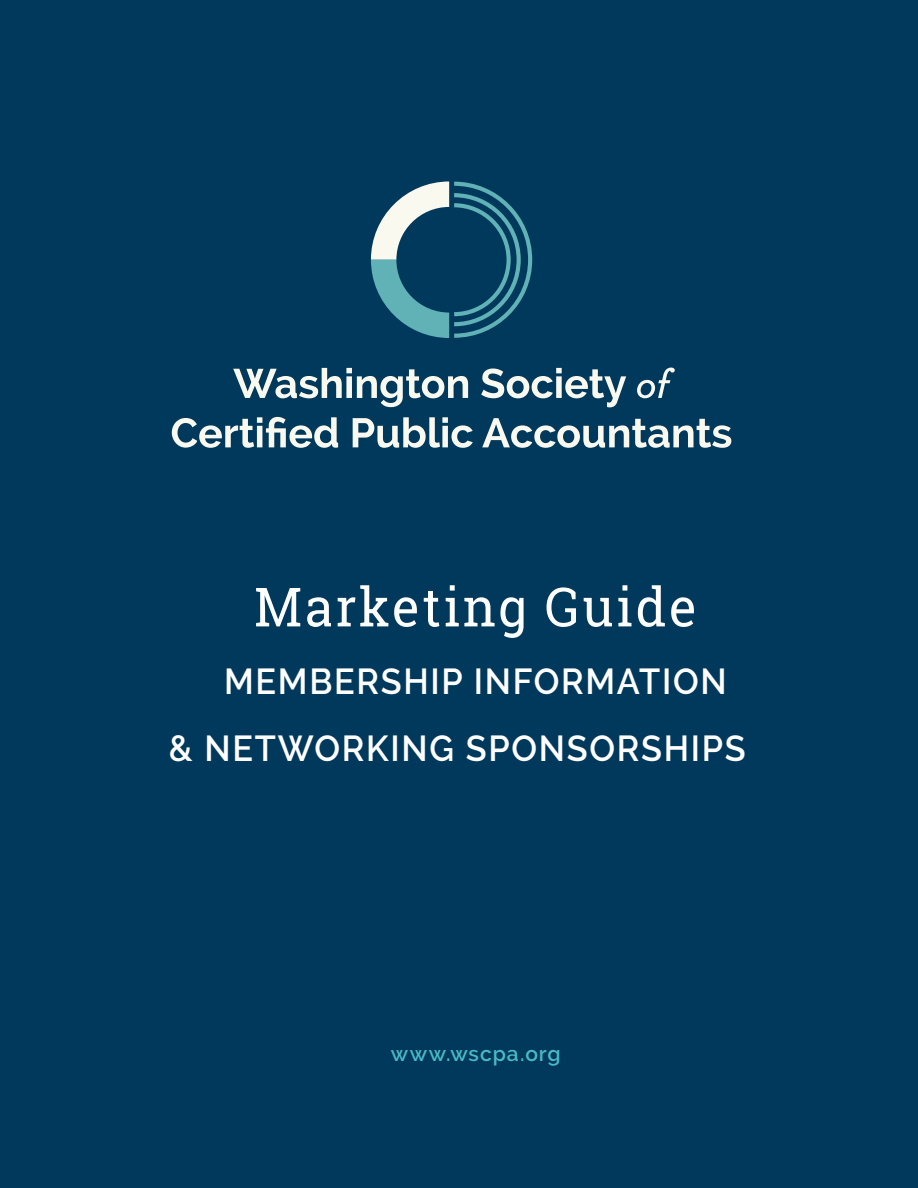
<style>
.page{position:relative;width:918px;height:1188px;background:#00395c}
.page>*{position:absolute;margin:0;border:0;box-sizing:border-box;transform-origin:0 0}
.t1{font:54px "Roboto Slab";letter-spacing:.05em;color:#fff;scale:.95 1}
.t2{font:600 36px/67.5px "Raleway";letter-spacing:.05em;color:#fff;scale:.95 1}
.t3{font:600 21px "Raleway";letter-spacing:.045em;color:#4abac7}
</style>
<div class="page">
<svg style="left:233px;top:368px;width:235px;height:39px"></svg>
<svg style="left:481px;top:368px;width:145px;height:39px"></svg>
<svg style="left:637px;top:368px;width:38px;height:30px"></svg>
<svg style="left:172px;top:417px;width:166px;height:31px"></svg>
<svg style="left:353px;top:417px;width:120px;height:31px"></svg>
<svg style="left:482px;top:418px;width:249px;height:30px"></svg>
<svg style="left:371px;top:181px;width:161px;height:157px"></svg>
<h1 class="t1" style="left:254px;top:570px;width:467px">Marketing Guide</h1>
<p class="t2" style="left:169px;top:648px;width:609px;text-indent:55px">MEMBERSHIP INFORMATION &amp; NETWORKING SPONSORSHIPS</p>
<p class="t3" style="left:391px;top:1041px;width:171px">www.wscpa.org</p>
</div>
